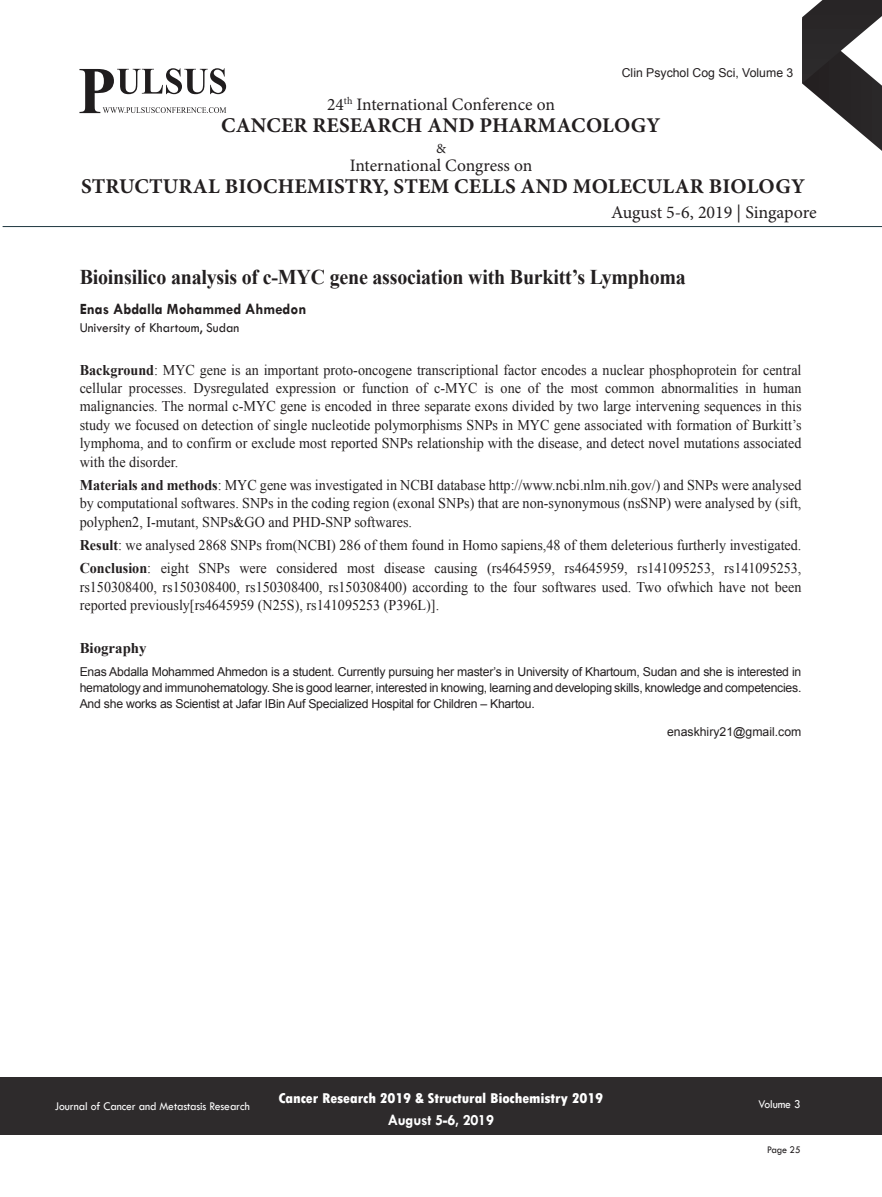
<style>
.page{position:relative;width:882px;height:1197px;background:#fff}
.page>*{position:absolute;margin:0;border:0;box-sizing:border-box;transform-origin:0 0}
.t1{font:700 21px "Minion Pro";letter-spacing:.01em;color:#231f20}
.t2{font:700 21px "Times New Roman";letter-spacing:-.01em;color:#231f20;scale:.95 1}
.t3{font:18.03px "Minion Pro";color:#231f20}
.t4{font:17.5px "Minion Pro";color:#231f20}
.t5{font:700 15.75px "Tw Cen";color:#231f20;scale:.95 1}
.t6{font:700 15.75px "Tw Cen";letter-spacing:-.01em;color:#fff;scale:.95 1}
.t7{font:14.88px/18.4px "Times New Roman";color:#231f20;text-align:justify;scale:.95 1}
.t8{font:800 condensed 14.88px "Tw Cen";letter-spacing:-.01em;color:#fff;scale:1.1 1}
.t9{font:700 14.88px "Times New Roman";color:#231f20}
.t10{font:14px "Tw Cen";color:#231f20;scale:.95 1}
.t11{font:14px "Minion Pro";color:#231f20}
.t12{font:12.25px/15.8px "Arial";letter-spacing:-.02em;color:#231f20;text-align:justify}
.t13{font:12.25px "Arial";color:#231f20}
.t14{font:12.25px "Tw Cen";letter-spacing:-.01em;color:#fff;scale:.95 1}
.t15{font:10.5px "Tw Cen";letter-spacing:-.02em;color:#231f20;scale:.95 1}
.s1{font-weight:700}
</style>
<div class="page">
<svg style="left:802px;top:0;width:80px;height:151px"></svg>
<div style="left:0;top:1077px;width:882px;height:58px;background:#2e2b2c"></div>
<hr style="left:3px;top:226px;width:879px;height:1px;background:#1e373f">
<svg style="left:79px;top:68px;width:147px;height:45px"></svg>
<p class="t4" style="left:327px;top:98px;width:229px">24<sup>th</sup> International Conference on</p>
<p class="t13" style="left:622px;top:66px;width:173px">Clin Psychol Cog Sci, Volume 3</p>
<h1 class="t1" style="left:221px;top:117px;width:441px">CANCER RESEARCH AND PHARMACOLOGY</h1>
<p class="t11" style="left:436px;top:143px;width:11px">&amp;</p>
<p class="t4" style="left:350px;top:159px;width:184px">International Congress on</p>
<h1 class="t1" style="left:81px;top:178px;width:725px">STRUCTURAL BIOCHEMISTRY, STEM CELLS AND MOLECULAR BIOLOGY</h1>
<p class="t3" style="left:611px;top:205px;width:207px">August 5-6, 2019 | Singapore</p>
<h1 class="t2" style="left:80px;top:265px;width:640px">Bioinsilico analysis of c-MYC gene association with Burkitt’s Lymphoma</h1>
<p class="t5" style="left:80px;top:301px;width:240px">Enas Abdalla Mohammed Ahmedon</p>
<p class="t10" style="left:80px;top:320px;width:169px">University of Khartoum, Sudan</p>
<p class="t7" style="left:80px;top:361px;width:761px"><span class="s1">Background</span>: MYC gene is an important proto-oncogene transcriptional factor encodes a nuclear phosphoprotein for central cellular processes. Dysregulated expression or function of c-MYC is one of the most common abnormalities in human malignancies. The normal c-MYC gene is encoded in three separate exons divided by two large intervening sequences in this study we focused on detection of single nucleotide polymorphisms SNPs in MYC gene associated with formation of Burkitt’s lymphoma, and to confirm or exclude most reported SNPs relationship with the disease, and detect novel mutations associated with the disorder.</p>
<p class="t7" style="left:80px;top:476px;width:761px"><span class="s1">Materials and methods</span>: MYC gene was investigated in NCBI database http://www.ncbi.nlm.nih.gov/) and SNPs were analysed by computational softwares. SNPs in the coding region (exonal SNPs) that are non-synonymous (nsSNP) were analysed by (sift, polyphen2, I-mutant, SNPs&amp;GO and PHD-SNP softwares.</p>
<p class="t7" style="left:80px;top:533px;width:761px;line-height:23.3px"><span class="s1">Result</span>: we analysed 2868 SNPs from(NCBI) 286 of them found in Homo sapiens,48 of them deleterious furtherly investigated.<br><span class="s1">Conclusion</span>: eight SNPs were considered most disease causing (rs4645959, rs4645959, rs141095253, rs141095253,</p>
<p class="t7" style="left:80px;top:578px;width:761px">rs150308400, rs150308400, rs150308400, rs150308400) according to the four softwares used. Two ofwhich have not been reported previously[rs4645959 (N25S), rs141095253 (P396L)].</p>
<p class="t9" style="left:80px;top:640px;width:68px">Biography</p>
<p class="t12" style="left:80px;top:664px;width:723px">Enas Abdalla Mohammed Ahmedon is a student. Currently pursuing her master’s in University of Khartoum, Sudan and she is interested in hematology and immunohematology. She is good learner, interested in knowing, learning and developing skills, knowledge and competencies.<br>And she works as Scientist at Jafar IBin Auf Specialized Hospital for Children – Khartou.</p>
<p class="t13" style="left:667px;top:725px;width:136px">enaskhiry21@gmail.com</p>
<p class="t14" style="left:55px;top:1100px;width:207px">Journal of Cancer and Metastasis Research</p>
<p class="t8" style="left:279px;top:1090px;width:297px">Cancer Research 2019 &amp; Structural Biochemistry 2019</p>
<p class="t6" style="left:388px;top:1112px;width:113px">August 5-6, 2019</p>
<p class="t14" style="left:758px;top:1097px;width:46px">Volume 3</p>
<p class="t15" style="left:767px;top:1144px;width:37px">Page 25</p>
</div>
